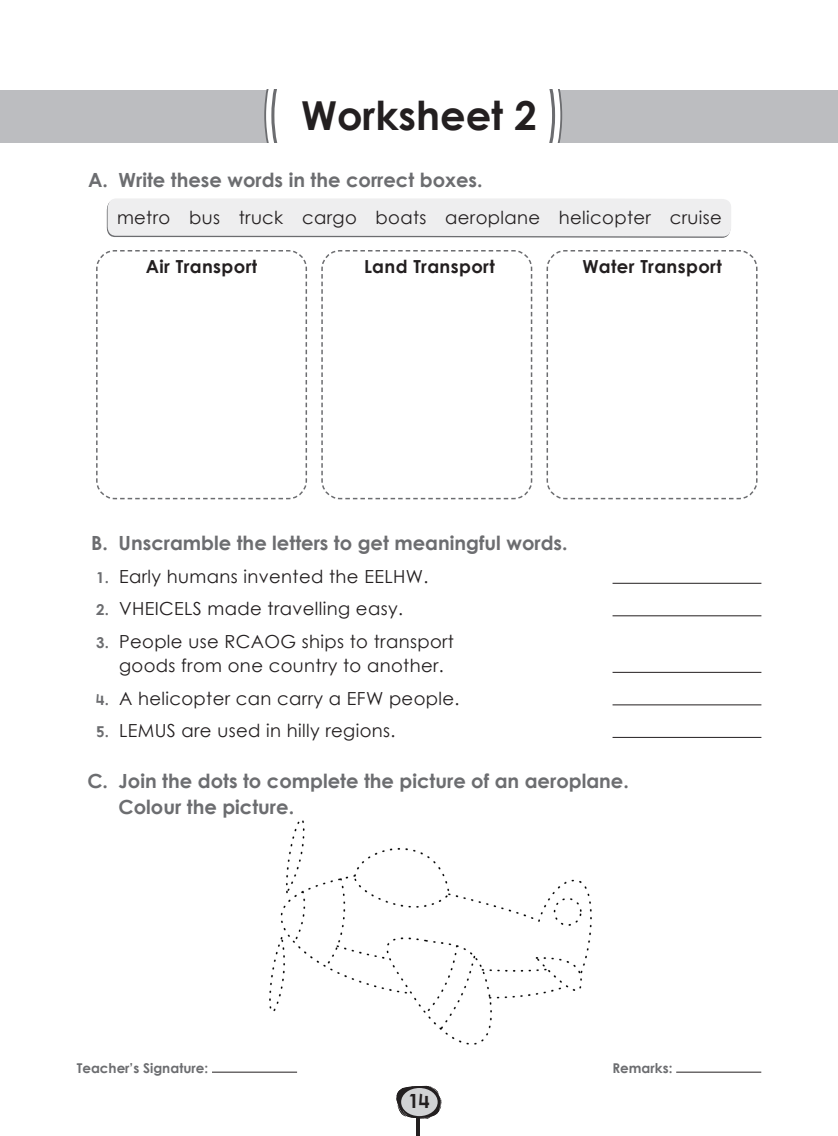
<style>
.page{position:relative;width:838px;height:1136px;background:#fff}
.page>*{position:absolute;margin:0;border:0;box-sizing:border-box;transform-origin:0 0}
.Rubric{font:39.9px "Century Gothic Bold New";color:#231f20}
.Rubric-2{font:19.5px/25.5px "Century Gothic Bold New";color:#6c6d70}
.t1{font:19.5px "Century Gothic Bold New";color:#231f20}
.Sub_rubric{font:18px/24px "Century Gothic Regular New";letter-spacing:.02em;color:#231f20}
.center{font:18px "Century Gothic Bold New";letter-spacing:.02em;color:#231f20}
.t2{font:13.5px "Century Gothic Bold New";color:#6c6d70}
.s1{font-family:"Century Gothic Bold New";font-size:15px;color:#6c6d70}
</style>
<div class="page">
<hr style="left:416px;top:1113px;width:4px;height:22px;background:#231f20">
<svg style="left:396px;top:1085px;width:46px;height:33px"></svg>
<div style="left:401px;top:1087px;width:36px;height:28px;background:#d1d2d4;border-radius:50%"></div>
<hr style="left:212px;top:1071px;width:85px;height:1px;background:#231f20">
<hr style="left:676px;top:1071px;width:85px;height:1px;background:#231f20">
<img style="left:269px;top:820px;width:323px;height:225px">
<div style="left:106px;top:199px;width:625px;height:39px;background:#eeeeef"></div>
<svg style="left:321px;top:250px;width:212px;height:250px"></svg>
<svg style="left:546px;top:250px;width:212px;height:250px"></svg>
<svg style="left:96px;top:250px;width:211px;height:250px"></svg>
<hr style="left:612px;top:583px;width:149px;height:1px;background:#231f20">
<hr style="left:612px;top:615px;width:149px;height:1px;background:#231f20">
<hr style="left:612px;top:672px;width:149px;height:1px;background:#231f20">
<hr style="left:612px;top:704px;width:149px;height:1px;background:#231f20">
<hr style="left:612px;top:737px;width:149px;height:1px;background:#231f20">
<div style="left:0;top:90px;width:838px;height:52px;background:#bcbdc0"></div>
<div style="left:264px;top:90px;width:298px;height:52px;background:#fff"></div>
<p class="Rubric" style="left:301px;top:85px;width:237px">Worksheet 2</p>
<p class="Rubric-2" style="left:88px;top:166px;width:396px">A. Write these words in the correct boxes.</p>
<p class="Sub_rubric" style="left:117px;top:205px;width:606px">metro bus truck cargo boats aeroplane helicopter cruise</p>
<p class="center" style="left:146px;top:253px;width:113px">Air Transport</p>
<p class="center" style="left:364px;top:253px;width:132px">Land Transport</p>
<p class="center" style="left:582px;top:253px;width:141px">Water Transport</p>
<p class="Rubric-2" style="left:91px;top:529px;width:478px">B. Unscramble the letters to get meaningful words.</p>
<p class="Sub_rubric" style="left:96px;top:564px;width:334px"><span class="s1">1.</span> Early humans invented the EELHW.</p>
<p class="Sub_rubric" style="left:96px;top:596px;width:308px"><span class="s1">2.</span> VHEICELS made travelling easy.</p>
<p class="Sub_rubric" style="left:119px;top:629px;width:336px;text-indent:-23px"><span class="s1">3.</span> People use RCAOG ships to transport goods from one country to another.</p>
<p class="Sub_rubric" style="left:96px;top:685px;width:365px"><span class="s1">4.</span> A helicopter can carry a EFW people.</p>
<p class="Sub_rubric" style="left:96px;top:718px;width:301px"><span class="s1">5.</span> LEMUS are used in hilly regions.</p>
<p class="Rubric-2" style="left:119px;top:767px;width:512px;text-indent:-31px">C. Join the dots to complete the picture of an aeroplane.<br>Colour the picture.</p>
<p class="t2" style="left:77px;top:1057px;width:133px">Teacher’s Signature:</p>
<p class="t2" style="left:612px;top:1057px;width:61px">Remarks:</p>
<p class="t1" style="left:408px;top:1085px;width:23px">14</p>
</div>
